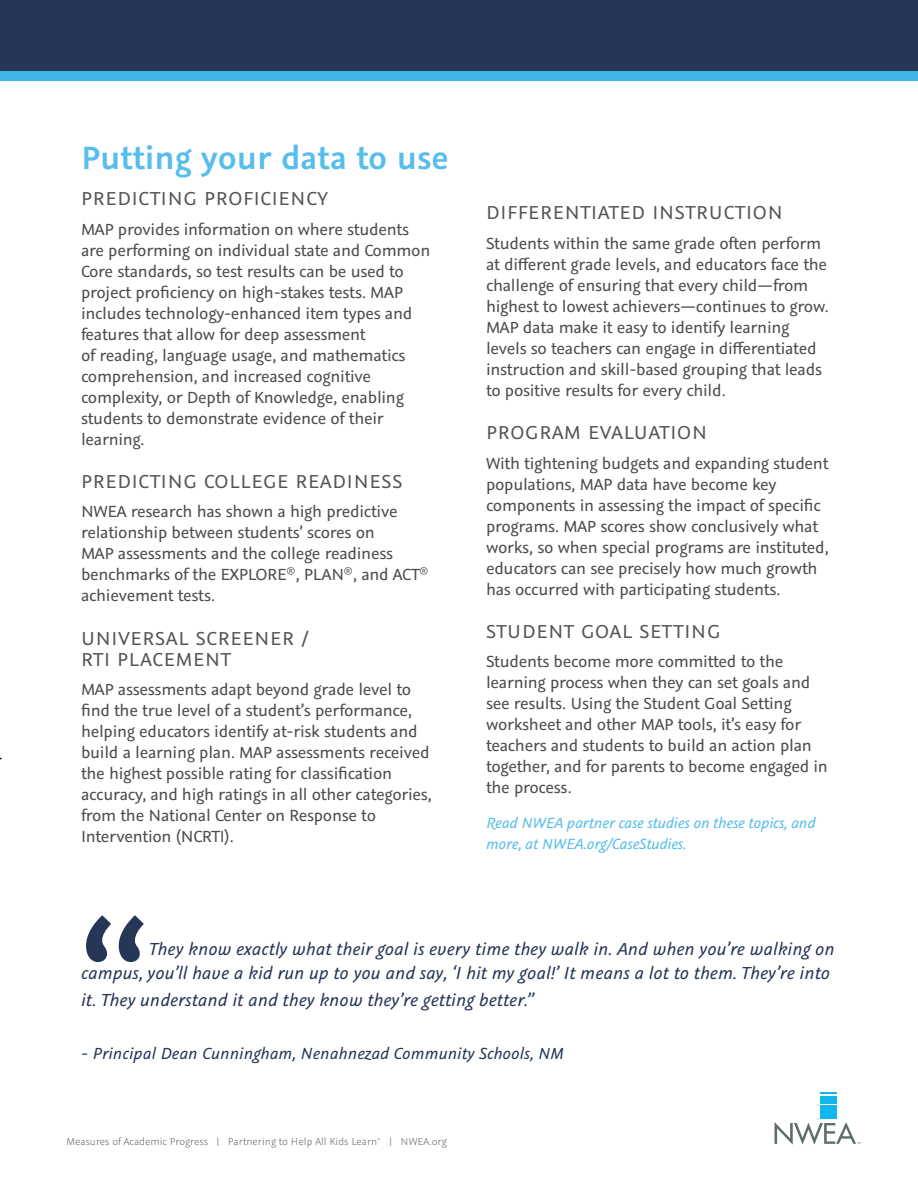
<style>
.page{position:relative;width:918px;height:1188px;background:#fff}
.page>*{position:absolute;margin:0;border:0;box-sizing:border-box;transform-origin:0 0}
.t1{font:186px "Graublau Sans";color:#263656}
.t2{font:600 36px "Graublau Sans";color:#56bdec}
.t3{font:21px/21px "Graublau Sans";letter-spacing:.04em;color:#565753}
.t4{font:italic 19.5px/24px "Graublau Sans";color:#263656;text-align:right}
.t5{font:18px/21px "Graublau Sans";letter-spacing:-.015em;color:#4d4d4f}
.t6{font:italic 18px "Graublau Sans";color:#263656}
.t7{font:italic 16.5px/21px "Graublau Sans";letter-spacing:-.015em;color:#56bdec}
.t8{font:300 11.25px "Graublau Sans";color:#4f5858}
.t9{font:300 3px "Graublau Sans";color:#4f5858}
</style>
<div class="page">
<div style="left:0;top:0;width:918px;height:75px;background:#263656"></div>
<div style="left:0;top:72px;width:918px;height:9px;background:#40b4e5"></div>
<div style="left:820px;top:1106px;width:17px;height:13px;background:#13b6ea"></div>
<div style="left:820px;top:1096px;width:17px;height:8px;background:#13b6ea"></div>
<svg style="left:820px;top:1092px;width:17px;height:2px"></svg>
<svg style="left:775px;top:1122px;width:86px;height:23px"></svg>
<h2 class="t2" style="left:81px;top:136px;width:369px">Putting your data to use</h2>
<p class="t3" style="left:81px;top:188px;width:248px">PREDICTING PROFICIENCY</p>
<p class="t5" style="left:81px;top:218px;width:351px">MAP provides information on where students are performing on individual state and Common Core standards, so test results can be used to project proficiency on high-stakes tests. MAP includes technology-enhanced item types and features that allow for deep assessment<br>of reading, language usage, and mathematics comprehension, and increased cognitive complexity, or Depth of Knowledge, enabling students to demonstrate evidence of their learning.</p>
<p class="t3" style="left:81px;top:471px;width:323px">PREDICTING COLLEGE READINESS</p>
<p class="t5" style="left:81px;top:501px;width:349px">NWEA research has shown a high predictive relationship between students’ scores on<br>MAP assessments and the college readiness benchmarks of the EXPLORE<sup>®</sup>, PLAN<sup>®</sup>, and ACT<sup>® </sup>achievement tests.</p>
<p class="t3" style="left:81px;top:627px;width:229px">UNIVERSAL SCREENER /<br>RTI PLACEMENT</p>
<p class="t5" style="left:81px;top:679px;width:353px">MAP assessments adapt beyond grade level to find the true level of a student’s performance, helping educators identify at-risk students and build a learning plan. MAP assessments received the highest possible rating for classification accuracy, and high ratings in all other categories, from the National Center on Response to Intervention (NCRTI).</p>
<p class="t3" style="left:486px;top:202px;width:298px">DIFFERENTIATED INSTRUCTION</p>
<p class="t5" style="left:486px;top:233px;width:344px">Students within the same grade often perform at different grade levels, and educators face the challenge of ensuring that every child—from highest to lowest achievers—continues to grow.<br>MAP data make it easy to identify learning levels so teachers can engage in differentiated instruction and skill-based grouping that leads to positive results for every child.</p>
<p class="t3" style="left:486px;top:422px;width:222px">PROGRAM EVALUATION</p>
<p class="t5" style="left:486px;top:452px;width:344px">With tightening budgets and expanding student populations, MAP data have become key components in assessing the impact of specific programs. MAP scores show conclusively what works, so when special programs are instituted, educators can see precisely how much growth has occurred with participating students.</p>
<p class="t3" style="left:486px;top:621px;width:236px">STUDENT GOAL SETTING</p>
<p class="t5" style="left:486px;top:651px;width:343px">Students become more committed to the learning process when they can set goals and see results. Using the Student Goal Setting worksheet and other MAP tools, it’s easy for teachers and students to build an action plan together, and for parents to become engaged in the process.</p>
<p class="t7" style="left:486px;top:812px;width:331px">Read NWEA partner case studies on these topics, and more, at NWEA.org/CaseStudies.</p>
<h1 class="t1" style="left:81px;top:882px;width:70px">“</h1>
<p class="t4" style="left:81px;top:936px;width:755px">They know exactly what their goal is every time they walk in. And when you’re walking on<br>campus, you’ll have a kid run up to you and say, ‘I hit my goal!’ It means a lot to them. They’re into</p>
<p class="t4" style="left:81px;top:987px;width:454px">it. They understand it and they know they’re getting better.”</p>
<p class="t6" style="left:81px;top:1042px;width:485px">- Principal Dean Cunningham, Nenahnezad Community Schools, NM</p>
<p class="t8" style="left:66px;top:1135px;width:312px">Measures of Academic Progress | Partnering to Help All Kids Learn</p>
<p class="t9" style="left:377px;top:1137px;width:5px">®</p>
<p class="t8" style="left:389px;top:1135px;width:59px">| NWEA.org</p>
</div>
